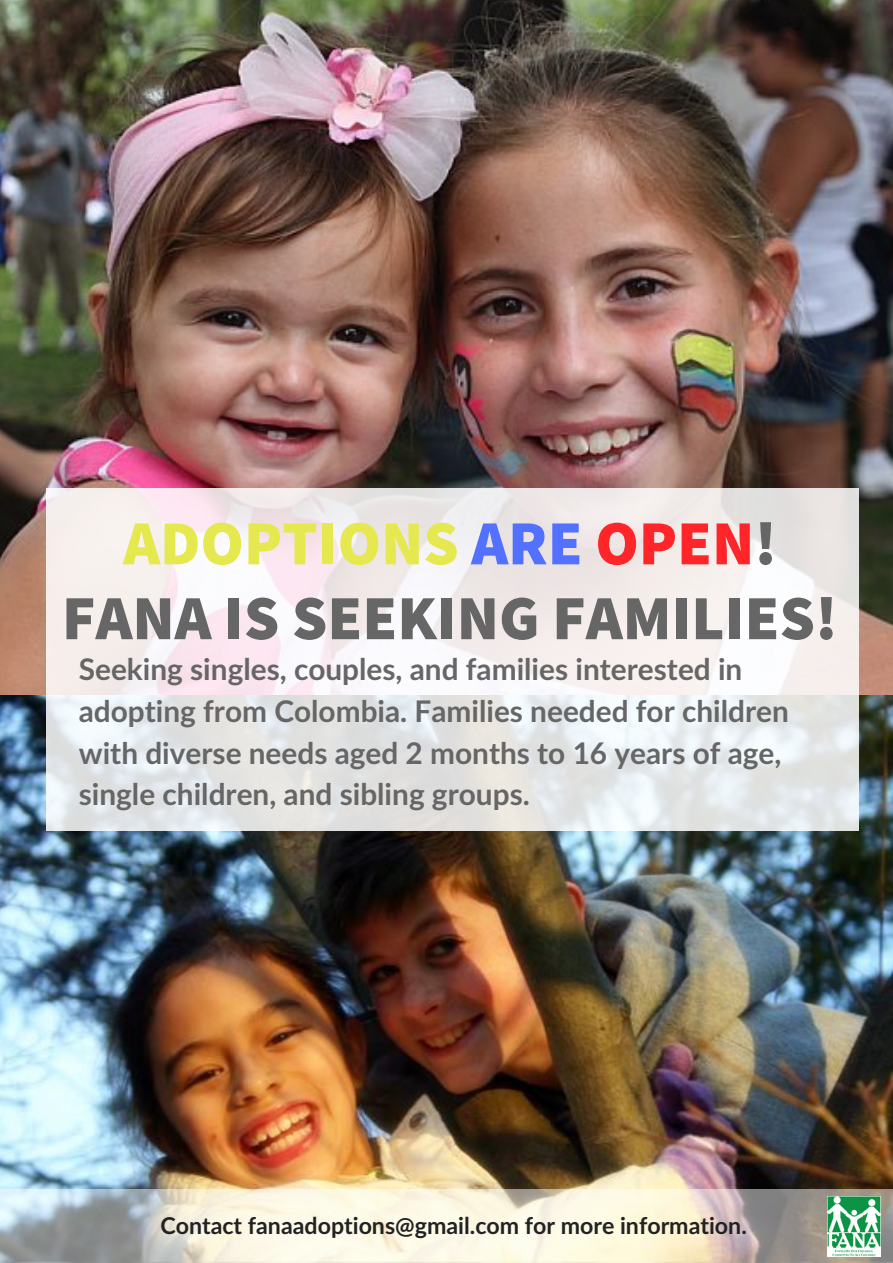
<style>
.page{position:relative;width:893px;height:1263px;background:#fff}
.page>*{position:absolute;margin:0;border:0;box-sizing:border-box;transform-origin:0 0}
.t1{font:800 62.93px/74.8px "Assistant";color:#666;text-align:center}
.t2{font:700 29.78px/41.6px "Lato";color:#666}
.t3{font:700 23.17px "Lato";color:#222}
.s1{color:#e6e850}
.s2{color:#5271ff}
.s3{color:#ff2529}
</style>
<div class="page">
<img style="left:0;top:0;width:893px;height:1190px">
<svg style="left:46px;top:488px;width:813px;height:343px"></svg>
<svg style="left:0;top:1190px;width:893px;height:73px;background:#dad7c9"></svg>
<img style="left:827px;top:1196px;width:54px;height:61px">
<h1 class="t1" style="left:62px;top:504px;width:777px"><span class="s1">ADOPTIONS</span> <span class="s2">ARE</span> <span class="s3">OPEN</span>!<br>FANA IS SEEKING FAMILIES!</h1>
<p class="t2" style="left:79px;top:648px;width:712px">Seeking singles, couples, and families interested in adopting from Colombia. Families needed for children with diverse needs aged 2 months to 16 years of age, single children, and sibling groups.</p>
<p class="t3" style="left:160px;top:1211px;width:588px">Contact fanaadoptions@gmail.com for more information.</p>
</div>
